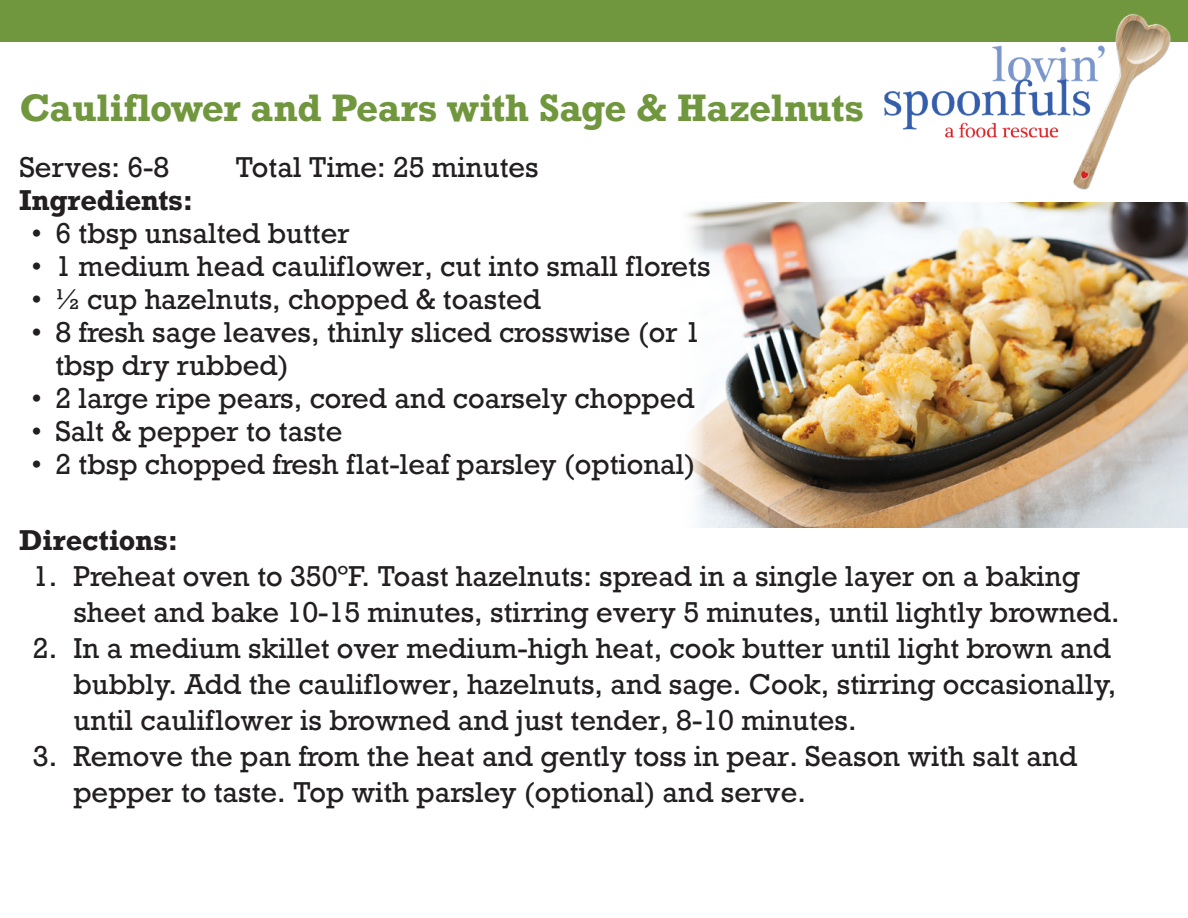
<style>
.page{position:relative;width:1188px;height:918px;background:#fff}
.page>*{position:absolute;margin:0;border:0;box-sizing:border-box;transform-origin:0 0}
.t1{font:700 36px "Rockwell";color:#71973e}
.t2{font:27px/36px "Rockwell";color:#231f20}
.t3{font:700 27px "Rockwell";color:#231f20}
</style>
<div class="page">
<img style="left:685px;top:203px;width:502px;height:325px">
<div style="left:0;top:0;width:1188px;height:42px;background:#71973e"></div>
<img style="left:884px;top:13px;width:287px;height:177px">
<h1 class="t1" style="left:19px;top:85px;width:846px">Cauliflower and Pears with Sage &amp; Hazelnuts</h1>
<p class="t2" style="left:19px;top:149px;width:151px">Serves: 6-8</p>
<p class="t2" style="left:235px;top:149px;width:305px">Total Time: 25 minutes</p>
<p class="t3" style="left:19px;top:182px;width:175px">Ingredients:</p>
<p class="t2" style="left:31px;top:215px;width:320px">• 6 tbsp unsalted butter</p>
<p class="t2" style="left:31px;top:248px;width:681px">• 1 medium head cauliflower, cut into small florets</p>
<p class="t2" style="left:31px;top:281px;width:511px">• 1/2 cup hazelnuts, chopped &amp; toasted</p>
<p class="t2" style="left:55px;top:316px;width:647px;line-height:33px;text-indent:-24px">• 8 fresh sage leaves, thinly sliced crosswise (or 1 tbsp dry rubbed)</p>
<p class="t2" style="left:31px;top:380px;width:665px">• 2 large ripe pears, cored and coarsely chopped</p>
<p class="t2" style="left:31px;top:413px;width:312px">• Salt &amp; pepper to taste</p>
<p class="t2" style="left:31px;top:446px;width:665px">• 2 tbsp chopped fresh flat-leaf parsley (optional)</p>
<p class="t3" style="left:19px;top:523px;width:160px">Directions:</p>
<p class="t2" style="left:73px;top:559px;width:1048px;text-indent:-40px">1. Preheat oven to 350ºF. Toast hazelnuts: spread in a single layer on a baking sheet and bake 10-15 minutes, stirring every 5 minutes, until lightly browned.</p>
<p class="t2" style="left:73px;top:631px;width:1044px;text-indent:-40px">2. In a medium skillet over medium-high heat, cook butter until light brown and bubbly. Add the cauliflower, hazelnuts, and sage. Cook, stirring occasionally, until cauliflower is browned and just tender, 8-10 minutes.</p>
<p class="t2" style="left:73px;top:739px;width:1006px;text-indent:-40px">3. Remove the pan from the heat and gently toss in pear. Season with salt and pepper to taste. Top with parsley (optional) and serve.</p>
</div>
